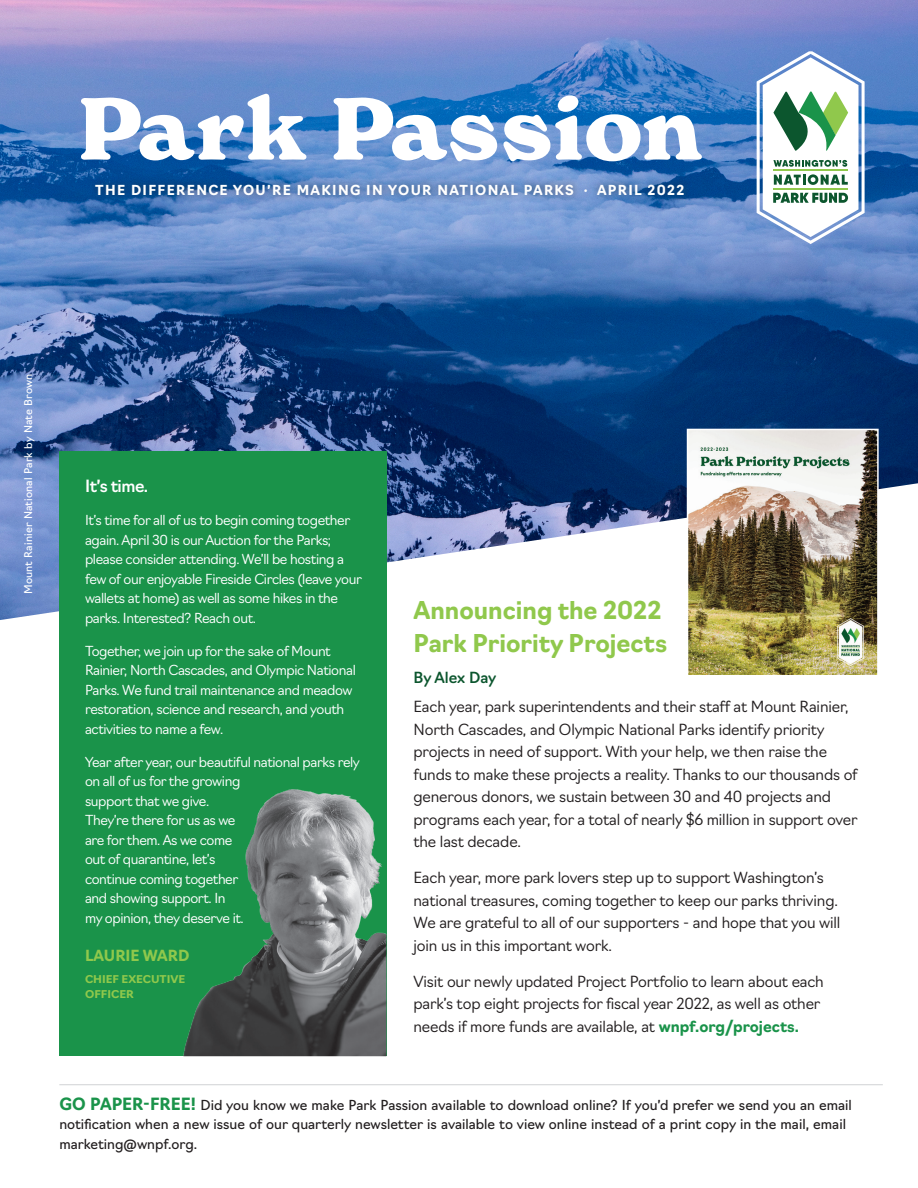
<style>
.page{position:relative;width:918px;height:1188px;background:#fff}
.page>*{position:absolute;margin:0;border:0;box-sizing:border-box;transform-origin:0 0}
.t1{font:700 85.5px "New Spirit";letter-spacing:.01em;color:#fff}
.Header_2{font:700 24px/33px "Navigo";color:#90c84c}
.Paragraph_Text{font:500 16.5px "Navigo";letter-spacing:-.03em;color:#fff}
.Paragraph_Text-2{font:300 15px/22.5px "Navigo";letter-spacing:-.01em;color:#231f20}
.Laurie_s_Name{font:700 15px "Navigo";color:#90c84c}
.Byline{font:500 15px "Navigo";color:#0c562e}
.Paragraph_Text-3{font:300 13.5px/19.5px "Navigo";letter-spacing:-.03em;color:#fff}
.t2{font:13.5px/19.5px "Navigo";color:#231f20}
.t3{font:700 13.5px "Navigo";letter-spacing:.1em;color:#fff}
.Photo_Credit{font:10.5px "Navigo";letter-spacing:.01em;color:#fff}
.Laurie_s_Title{font:700 10.5px/15px "Navigo";color:#90c84c;scale:1.07 1}
.s1{font-weight:700;color:#1a934a}
.s2{font-weight:700;font-size:16.5px;color:#1a934a}
</style>
<div class="page">
<img style="left:0;top:0;width:918px;height:620px">
<div style="left:59px;top:451px;width:327px;height:605px;background:#1a934a"></div>
<svg style="left:757px;top:51px;width:108px;height:193px"></svg>
<hr style="left:773px;top:169px;width:75px;height:2px;background:#90c84c">
<hr style="left:773px;top:188px;width:75px;height:2px;background:#90c84c">
<div style="left:88px;top:177px;width:604px;height:26px;background:#231f20;opacity:.55"></div>
<img style="left:183px;top:789px;width:203px;height:267px">
<img style="left:690px;top:432px;width:186px;height:242px">
<div style="left:687px;top:429px;width:192px;height:248px;border:2px solid #fff"></div>
<hr style="left:59px;top:1084px;width:824px;height:1px;background:#d1d2d4">
<p class="t1" style="left:78px;top:76px;width:625px">Park Passion</p>
<p class="t3" style="left:95px;top:180px;width:591px">THE DIFFERENCE YOU’RE MAKING IN YOUR NATIONAL PARKS • APRIL 2022</p>
<p class="Photo_Credit" style="left:20px;top:594px;width:222px;rotate:-90deg">Mount Rainier National Park by Nate Brown</p>
<p class="Paragraph_Text" style="left:85px;top:473px;width:65px">It’s time.</p>
<p class="Paragraph_Text-3" style="left:85px;top:509px;width:278px">It’s time for all of us to begin coming together again. April 30 is our Auction for the Parks; please consider attending. We’ll be hosting a few of our enjoyable Fireside Circles (leave your wallets at home) as well as some hikes in the parks. Interested? Reach out.</p>
<p class="Paragraph_Text-3" style="left:85px;top:640px;width:272px">Together, we join up for the sake of Mount Rainier, North Cascades, and Olympic National Parks. We fund trail maintenance and meadow restoration, science and research, and youth activities to name a few.</p>
<p class="Paragraph_Text-3" style="left:85px;top:751px;width:276px">Year after year, our beautiful national parks rely on all of us for the growing<br>support that we give.<br>They’re there for us as we<br>are for them. As we come<br>out of quarantine, let’s<br>continue coming together<br>and showing support. In<br>my opinion, they deserve it.</p>
<p class="Laurie_s_Name" style="left:85px;top:944px;width:106px">LAURIE WARD</p>
<p class="Laurie_s_Title" style="left:85px;top:971px;width:95px">CHIEF EXECUTIVE<br>OFFICER</p>
<p class="Header_2" style="left:414px;top:591px;width:255px">Announcing the 2022<br>Park Priority Projects</p>
<p class="Byline" style="left:414px;top:666px;width:84px">By Alex Day</p>
<p class="Paragraph_Text-2" style="left:414px;top:694px;width:446px">Each year, park superintendents and their staff at Mount Rainier, North Cascades, and Olympic National Parks identify priority projects in need of support. With your help, we then raise the funds to make these projects a reality. Thanks to our thousands of generous donors, we sustain between 30 and 40 projects and programs each year, for a total of nearly $6 million in support over the last decade.</p>
<p class="Paragraph_Text-2" style="left:414px;top:865px;width:428px">Each year, more park lovers step up to support Washington’s national treasures, coming together to keep our parks thriving.<br>We are grateful to all of our supporters - and hope that you will join us in this important work.</p>
<p class="Paragraph_Text-2" style="left:414px;top:969px;width:412px">Visit our newly updated Project Portfolio to learn about each park’s top eight projects for fiscal year 2022, as well as other needs if more funds are available, at <span class="s1">wnpf.org/projects.</span></p>
<p class="t2" style="left:59px;top:1094px;width:794px"><span class="s2">GO PAPER-FREE!</span> Did you know we make Park Passion available to download online? If you’d prefer we send you an email notification when a new issue of our quarterly newsletter is available to view online instead of a print copy in the mail, email marketing@wnpf.org.</p>
</div>
